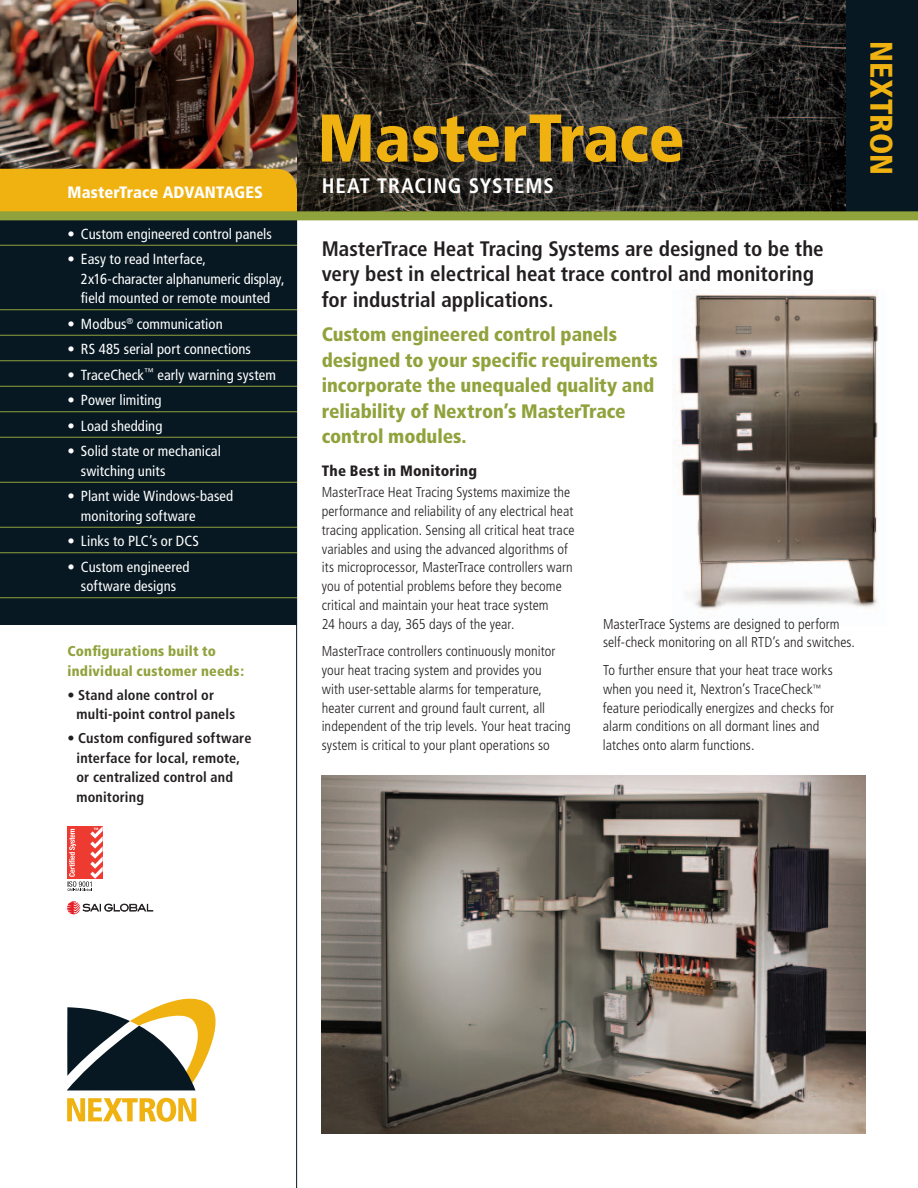
<style>
.page{position:relative;width:918px;height:1188px;background:#fff}
.page>*{position:absolute;margin:0;border:0;box-sizing:border-box;transform-origin:0 0}
.t1{font:900 condensed 67.5px "Frutiger";letter-spacing:-.005em;color:#efb211}
.t2{font:900 condensed 31.35px "Frutiger";letter-spacing:.005em;color:#efb211}
.t3{font:700 condensed 21px/25.5px "Frutiger";color:#231f20}
.t4{font:700 condensed 21px "Frutiger";letter-spacing:.04em;color:#fff}
.t5{font:900 condensed 19.5px/25.5px "Frutiger";letter-spacing:-.005em;color:#90a23c}
.t6{font:900 condensed 16.5px "Frutiger";letter-spacing:.01em;color:#fff}
.t7{font:900 condensed 15px "Frutiger";letter-spacing:.015em;color:#231f20}
.t8{font:condensed 14.7px/19.5px "Frutiger";letter-spacing:.005em;color:#fff}
.t9{font:300 condensed 14.25px/18.8px "Frutiger";letter-spacing:.005em;color:#231f20}
.t10{font:700 condensed 14.25px/19.5px "Frutiger";letter-spacing:.01em;color:#231f20}
.t11{font:900 condensed 14.25px/19.5px "Frutiger";letter-spacing:.015em;color:#90a23c}
</style>
<div class="page">
<img style="left:677px;top:294px;width:202px;height:316px">
<img style="left:0;top:0;width:846px;height:211px">
<div style="left:846px;top:0;width:72px;height:216px;background:#071822"></div>
<div style="left:1px;top:216px;width:295px;height:408px;background:#071822"></div>
<div style="left:0;top:215px;width:297px;height:410px;border:2px solid #071822"></div>
<div style="left:0;top:169px;width:297px;height:42px;background:#efb211"></div>
<hr style="left:296px;top:214px;width:1px;height:974px;background:#071822">
<hr style="left:0;top:245px;width:297px;height:1px;background:#90a23c">
<hr style="left:0;top:309px;width:297px;height:1px;background:#90a23c">
<hr style="left:0;top:335px;width:297px;height:1px;background:#90a23c">
<hr style="left:0;top:360px;width:297px;height:1px;background:#90a23c">
<hr style="left:0;top:386px;width:297px;height:1px;background:#90a23c">
<hr style="left:0;top:411px;width:297px;height:1px;background:#90a23c">
<hr style="left:0;top:437px;width:297px;height:1px;background:#90a23c">
<hr style="left:0;top:482px;width:297px;height:1px;background:#90a23c">
<hr style="left:0;top:527px;width:297px;height:1px;background:#90a23c">
<hr style="left:0;top:552px;width:297px;height:1px;background:#90a23c">
<hr style="left:0;top:597px;width:297px;height:1px;background:#90a23c">
<img style="left:322px;top:776px;width:543px;height:358px">
<svg style="left:67px;top:999px;width:149px;height:91px"></svg>
<svg style="left:67px;top:1098px;width:129px;height:24px"></svg>
<div style="left:0;top:211px;width:918px;height:9px;background:#90a23c"></div>
<svg style="left:67px;top:826px;width:36px;height:65px"></svg>
<svg style="left:67px;top:901px;width:86px;height:13px"></svg>
<p class="t6" style="left:68px;top:183px;width:197px">MasterTrace ADVANTAGES</p>
<p class="t8" style="left:68px;top:224px;width:206px">• Custom engineered control panels</p>
<p class="t8" style="left:81px;top:250px;width:205px;text-indent:-13px">• Easy to read Interface,<br>2x16-character alphanumeric display, field mounted or remote mounted</p>
<p class="t8" style="left:67px;top:314px;width:157px">• Modbus<sup>®</sup> communication</p>
<p class="t8" style="left:67px;top:340px;width:185px">• RS 485 serial port connections</p>
<p class="t8" style="left:67px;top:365px;width:210px">• TraceCheck<sup>™</sup> early warning system</p>
<p class="t8" style="left:67px;top:391px;width:96px">• Power limiting</p>
<p class="t8" style="left:67px;top:416px;width:96px">• Load shedding</p>
<p class="t8" style="left:81px;top:442px;width:141px;text-indent:-13px">• Solid state or mechanical switching units</p>
<p class="t8" style="left:81px;top:487px;width:154px;text-indent:-13px">• Plant wide Windows-based monitoring software</p>
<p class="t8" style="left:67px;top:532px;width:133px">• Links to PLC’s or DCS</p>
<p class="t8" style="left:67px;top:557px;width:123px;text-align:center">• Custom engineered software designs</p>
<p class="t11" style="left:68px;top:641px;width:178px">Configurations built to individual customer needs:</p>
<p class="t10" style="left:77px;top:685px;width:160px;text-indent:-9px">• Stand alone control or multi-point control panels</p>
<p class="t10" style="left:77px;top:728px;width:177px;text-indent:-9px">• Custom configured software interface for local, remote, or centralized control and monitoring</p>
<h1 class="t1" style="left:318px;top:98px;width:369px">MasterTrace</h1>
<h3 class="t4" style="left:322px;top:173px;width:234px">HEAT TRACING SYSTEMS</h3>
<h2 class="t2" style="left:900px;top:41px;width:136px;rotate:90deg">NEXTRON</h2>
<h3 class="t3" style="left:322px;top:236px;width:504px">MasterTrace Heat Tracing Systems are designed to be the very best in electrical heat trace control and monitoring for industrial applications.</h3>
<h3 class="t5" style="left:322px;top:322px;width:338px">Custom engineered control panels designed to your specific requirements incorporate the unequaled quality and reliability of Nextron’s MasterTrace control modules.</h3>
<p class="t7" style="left:322px;top:461px;width:157px">The Best in Monitoring</p>
<p class="t9" style="left:322px;top:483px;width:254px">MasterTrace Heat Tracing Systems maximize the performance and reliability of any electrical heat tracing application. Sensing all critical heat trace variables and using the advanced algorithms of its microprocessor, MasterTrace controllers warn you of potential problems before they become critical and maintain your heat trace system<br>24 hours a day, 365 days of the year.</p>
<p class="t9" style="left:322px;top:642px;width:250px">MasterTrace controllers continuously monitor your heat tracing system and provides you<br>with user-settable alarms for temperature, heater current and ground fault current, all independent of the trip levels. Your heat tracing system is critical to your plant operations so</p>
<p class="t9" style="left:603px;top:615px;width:254px">MasterTrace Systems are designed to perform self-check monitoring on all RTD’s and switches.</p>
<p class="t9" style="left:603px;top:661px;width:233px">To further ensure that your heat trace works when you need it, Nextron’s TraceCheck<sup>™ </sup>feature periodically energizes and checks for alarm conditions on all dormant lines and latches onto alarm functions.</p>
</div>
